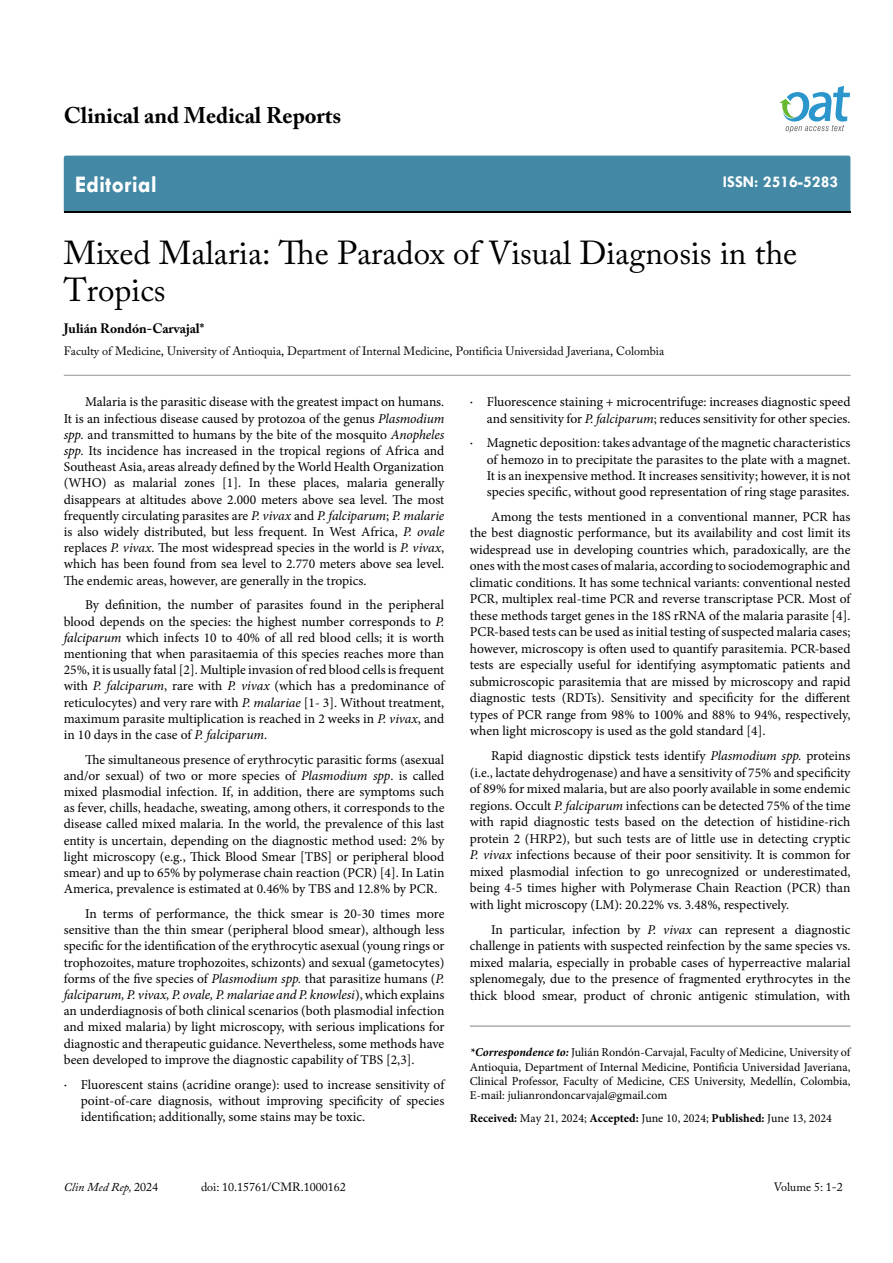
<style>
.page{position:relative;width:893px;height:1263px;background:#fff}
.page>*{position:absolute;margin:0;border:0;box-sizing:border-box;transform-origin:0 0}
.t1{font:33px/37.5px "Adobe Caslon Pro";color:#000}
.t2{font:700 24px "Tw Cen";color:#fff}
.t3{font:700 22.5px "Adobe Caslon Pro";color:#000}
.t4{font:700 16.5px "Tw Cen";color:#fff}
.t5{font:13.5px/16.2px "Minion Pro";color:#000;text-align:justify}
.t6{font:700 13.5px "Adobe Caslon Pro";color:#000}
.t7{font:12px/14.4px "Minion Pro";color:#000;text-align:justify}
.t8{font:12px "Adobe Caslon Pro";color:#000}
.t9{font:italic 12px "Adobe Caslon Pro";color:#000}
.s1{font-style:italic}
.s2{font-size:15px}
.s3{font-weight:700;font-style:italic}
.s4{font-weight:700}
.s5{font-style:normal}
</style>
<div class="page">
<div style="left:64px;top:156px;width:786px;height:56px;background:#4389a5"></div>
<svg style="left:779px;top:86px;width:71px;height:47px"></svg>
<hr style="left:470px;top:1026px;width:380px;height:1px;background:#808285">
<hr style="left:64px;top:375px;width:786px;height:1px;background:#939598">
<h3 class="t3" style="left:64px;top:102px;width:279px">Clinical and Medical Reports</h3>
<h2 class="t2" style="left:75px;top:170px;width:84px">Editorial</h2>
<p class="t4" style="left:723px;top:172px;width:117px">ISSN: 2516-5283</p>
<h1 class="t1" style="left:64px;top:234px;width:735px">Mixed Malaria: The Paradox of Visual Diagnosis in the<br>Tropics</h1>
<p class="t6" style="left:64px;top:321px;width:142px">Julián Rondón-Carvajal*</p>
<p class="t8" style="left:64px;top:344px;width:602px">Faculty of Medicine, University of Antioquia, Department of Internal Medicine, Pontificia Universidad Javeriana, Colombia</p>
<p class="t5" style="left:64px;top:394px;width:382px;text-indent:21px">Malaria is the parasitic disease with the greatest impact on humans.<br>It is an infectious disease caused by protozoa of the genus <span class="s1">Plasmodium spp.</span> and transmitted to humans by the bite of the mosquito <span class="s1">Anopheles spp.</span> Its incidence has increased in the tropical regions of Africa and Southeast Asia, areas already defined by the World Health Organization (WHO) as malarial zones [1]. In these places, malaria generally disappears at altitudes above 2.000 meters above sea level. The most frequently circulating parasites are <span class="s1">P. vivax</span> and <span class="s1">P. falciparum</span>; <span class="s1">P. malarie </span>is also widely distributed, but less frequent. In West Africa, <span class="s1">P. ovale </span>replaces <span class="s1">P. vivax</span>. The most widespread species in the world is <span class="s1">P. vivax</span>, which has been found from sea level to 2.770 meters above sea level.<br>The endemic areas, however, are generally in the tropics.</p>
<p class="t5" style="left:64px;top:597px;width:382px;text-indent:21px">By definition, the number of parasites found in the peripheral blood depends on the species: the highest number corresponds to <span class="s1">P. falciparum</span> which infects 10 to 40% of all red blood cells; it is worth mentioning that when parasitaemia of this species reaches more than 25%, it is usually fatal [2]. Multiple invasion of red blood cells is frequent with <span class="s1">P. falciparum</span>, rare with <span class="s1">P. vivax</span> (which has a predominance of reticulocytes) and very rare with <span class="s1">P. malariae</span> [1- 3]. Without treatment, maximum parasite multiplication is reached in 2 weeks in <span class="s1">P. vivax</span>, and in 10 days in the case of <span class="s1">P. falciparum</span>.</p>
<p class="t5" style="left:64px;top:751px;width:382px;text-indent:21px">The simultaneous presence of erythrocytic parasitic forms (asexual and/or sexual) of two or more species of <span class="s1">Plasmodium spp</span>. is called mixed plasmodial infection. If, in addition, there are symptoms such as fever, chills, headache, sweating, among others, it corresponds to the disease called mixed malaria. In the world, the prevalence of this last entity is uncertain, depending on the diagnostic method used: 2% by light microscopy (e.g., Thick Blood Smear [TBS] or peripheral blood smear) and up to 65% by polymerase chain reaction (PCR) [4]. In Latin America, prevalence is estimated at 0.46% by TBS and 12.8% by PCR.</p>
<p class="t5" style="left:64px;top:906px;width:382px;text-indent:21px">In terms of performance, the thick smear is 20-30 times more sensitive than the thin smear (peripheral blood smear), although less specific for the identification of the erythrocytic asexual (young rings or trophozoites, mature trophozoites, schizonts) and sexual (gametocytes) forms of the five species of <span class="s1">Plasmodium spp.</span> that parasitize humans (<span class="s1">P. falciparum, P. vivax, P. ovale, P. malariae and P. knowlesi</span>), which explains an underdiagnosis of both clinical scenarios (both plasmodial infection and mixed malaria) by light microscopy, with serious implications for diagnostic and therapeutic guidance. Nevertheless, some methods have been developed to improve the diagnostic capability of TBS [2,3].</p>
<p class="t5" style="left:81px;top:1076px;width:365px;text-indent:-17px"><span class="s2">·</span> Fluorescent stains (acridine orange): used to increase sensitivity of point-of-care diagnosis, without improving specificity of species identification; additionally, some stains may be toxic.</p>
<p class="t5" style="left:470px;top:394px;width:382px;text-align:right"><span class="s2">·</span> Fluorescence staining + microcentrifuge: increases diagnostic speed and sensitivity for <span class="s1">P. falciparum</span>; reduces sensitivity for other species.</p>
<p class="t5" style="left:487px;top:435px;width:365px;text-indent:-17px"><span class="s2">·</span> Magnetic deposition: takes advantage of the magnetic characteristics of hemozo in to precipitate the parasites to the plate with a magnet.<br>It is an inexpensive method. It increases sensitivity; however, it is not species specific, without good representation of ring stage parasites.</p>
<p class="t5" style="left:470px;top:508px;width:382px;text-indent:21px">Among the tests mentioned in a conventional manner, PCR has the best diagnostic performance, but its availability and cost limit its widespread use in developing countries which, paradoxically, are the ones with the most cases of malaria, according to sociodemographic and climatic conditions. It has some technical variants: conventional nested PCR, multiplex real-time PCR and reverse transcriptase PCR. Most of these methods target genes in the 18S rRNA of the malaria parasite [4].<br>PCR-based tests can be used as initial testing of suspected malaria cases; however, microscopy is often used to quantify parasitemia. PCR-based tests are especially useful for identifying asymptomatic patients and submicroscopic parasitemia that are missed by microscopy and rapid diagnostic tests (RDTs). Sensitivity and specificity for the different types of PCR range from 98% to 100% and 88% to 94%, respectively, when light microscopy is used as the gold standard [4].</p>
<p class="t5" style="left:470px;top:748px;width:382px;text-indent:21px">Rapid diagnostic dipstick tests identify <span class="s1">Plasmodium spp.</span> proteins (i.e., lactate dehydrogenase) and have a sensitivity of 75% and specificity of 89% for mixed malaria, but are also poorly available in some endemic regions. Occult <span class="s1">P. falciparum</span> infections can be detected 75% of the time with rapid diagnostic tests based on the detection of histidine-rich protein 2 (HRP2), but such tests are of little use in detecting cryptic <span class="s1">P. vivax</span> infections because of their poor sensitivity. It is common for mixed plasmodial infection to go unrecognized or underestimated, being 4-5 times higher with Polymerase Chain Reaction (PCR) than with light microscopy (LM): 20.22% vs. 3.48%, respectively.</p>
<p class="t5" style="left:470px;top:921px;width:382px;text-indent:21px">In particular, infection by <span class="s1">P. vivax</span> can represent a diagnostic challenge in patients with suspected reinfection by the same species vs. mixed malaria, especially in probable cases of hyperreactive malarial splenomegaly, due to the presence of fragmented erythrocytes in the thick blood smear, product of chronic antigenic stimulation, with</p>
<p class="t7" style="left:470px;top:1045px;width:382px"><span class="s3">*Correspondence to:</span> Julián Rondón-Carvajal, Faculty of Medicine, University of Antioquia, Department of Internal Medicine, Pontificia Universidad Javeriana, Clinical Professor, Faculty of Medicine, CES University, Medellín, Colombia, E-mail: julianrondoncarvajal@gmail.com</p>
<p class="t7" style="left:470px;top:1111px;width:364px"><span class="s4">Received:</span> May 21, 2024; <span class="s4">Accepted:</span> June 10, 2024; <span class="s4">Published:</span> June 13, 2024</p>
<p class="t9" style="left:64px;top:1180px;width:96px">Clin Med Rep, <span class="s5">2024</span></p>
<p class="t8" style="left:201px;top:1180px;width:146px">doi: 10.15761/CMR.1000162</p>
<p class="t8" style="left:774px;top:1180px;width:71px">Volume 5: 1-2</p>
</div>
